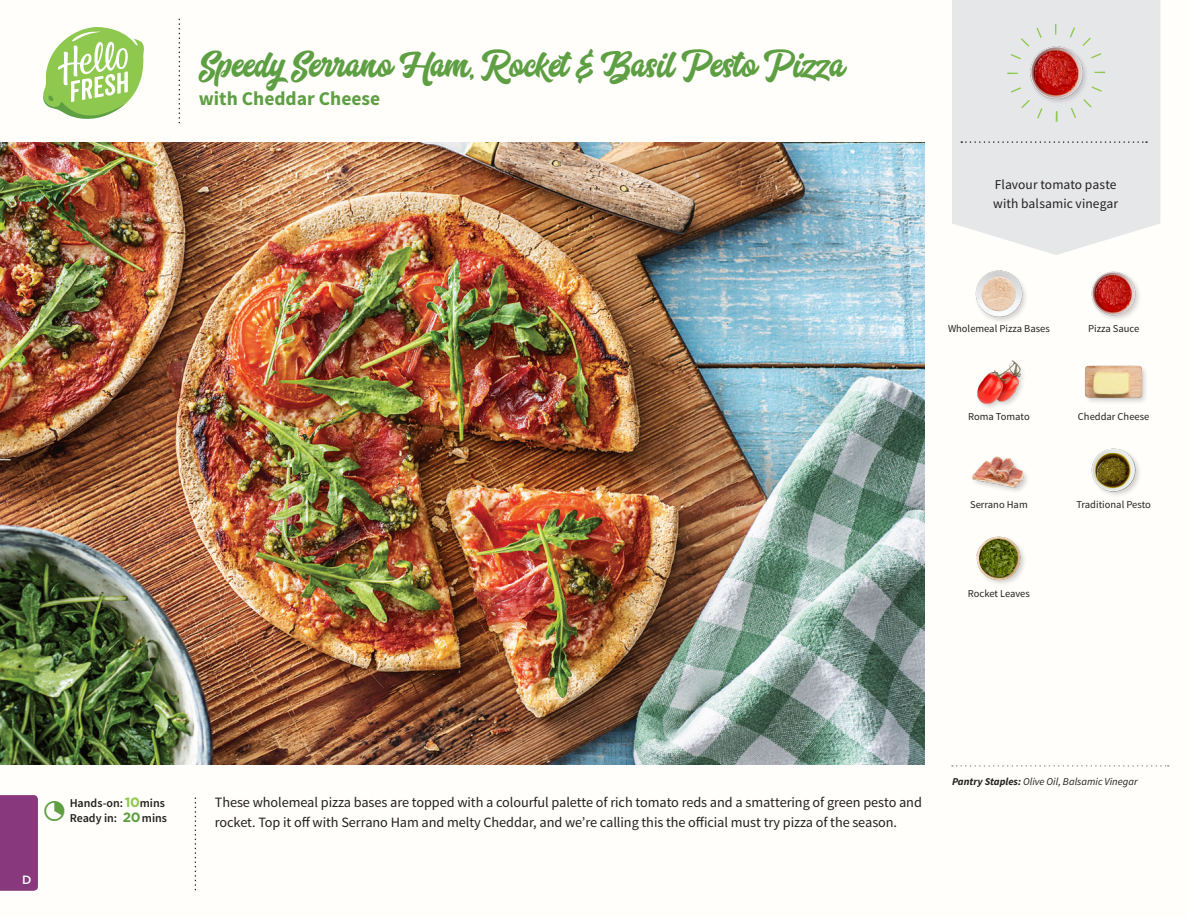
<style>
.page{position:relative;width:1188px;height:918px;background:#fffefa}
.page>*{position:absolute;margin:0;border:0;box-sizing:border-box;transform-origin:0 0}
.T09_EUROPE{font:36px "Aerokids";color:#5e9f43}
.T09_EUROPE-2{font:700 19.5px "Source Sans Pro";color:#5e9f43}
._05_Story{font:14.25px/19.5px "Source Sans Pro";letter-spacing:-.005em;color:#231f20}
._02_Hello{font:13.5px/18.9px "Source Sans Pro";letter-spacing:.005em;color:#231f20}
._04_Intro{font:600 12px "Source Sans Pro";color:#231f20}
.T16_ITALIAN{font:500 12px "Gotham";color:#fff}
._18_FRONT_ingredient{font:10.5px "Source Sans Pro";color:#231f20}
._18_1_Pantry_Item{font:italic 10.5px "Source Sans Pro";color:#231f20}
.s1{font-family:"Gotham";font-weight:700;font-size:13.5px;color:#8fc84e}
.s2{font-family:"Gotham";font-weight:700;font-size:13.5px;color:#5e9f43}
.s3{font-weight:700}
</style>
<div class="page">
<svg style="left:43px;top:27px;width:101px;height:92px"></svg>
<svg style="left:952px;top:0;width:208px;height:255px;background:#e7e8ea"></svg>
<svg style="left:961px;top:141px;width:186px;height:2px"></svg>
<img style="left:1021px;top:37px;width:70px;height:70px">
<div style="left:1007px;top:24px;width:98px;height:98px;border:11px dashed #8fc84e;border-radius:50%"></div>
<div style="left:0;top:795px;width:38px;height:96px;background:#88387d"></div>
<img style="left:1091px;top:448px;width:49px;height:47px">
<div style="left:1084px;top:364px;width:65px;height:41px;background:#231f20;opacity:.2"></div>
<img style="left:1085px;top:364px;width:57px;height:41px">
<img style="left:976px;top:536px;width:48px;height:48px">
<img style="left:971px;top:456px;width:56px;height:35px">
<img style="left:1091px;top:271px;width:48px;height:48px">
<img style="left:977px;top:360px;width:46px;height:48px">
<img style="left:975px;top:270px;width:51px;height:52px">
<img style="left:0;top:142px;width:925px;height:623px">
<svg style="left:952px;top:765px;width:217px;height:2px"></svg>
<p class="T09_EUROPE" style="left:199px;top:44px;width:648px">Speedy Serrano Ham, Rocket &amp; Basil Pesto Pizza</p>
<p class="T09_EUROPE-2" style="left:199px;top:86px;width:183px">with Cheddar Cheese</p>
<p class="_02_Hello" style="left:993px;top:175px;width:127px">Flavour tomato paste with balsamic vinegar</p>
<p class="_18_FRONT_ingredient" style="left:948px;top:322px;width:103px">Wholemeal Pizza Bases</p>
<p class="_18_FRONT_ingredient" style="left:1088px;top:322px;width:53px">Pizza Sauce</p>
<p class="_18_FRONT_ingredient" style="left:968px;top:410px;width:63px">Roma Tomato</p>
<p class="_18_FRONT_ingredient" style="left:1078px;top:410px;width:73px">Cheddar Cheese</p>
<p class="_18_FRONT_ingredient" style="left:970px;top:498px;width:59px">Serrano Ham</p>
<p class="_18_FRONT_ingredient" style="left:1076px;top:498px;width:76px">Traditional Pesto</p>
<p class="_18_FRONT_ingredient" style="left:968px;top:587px;width:64px">Rocket Leaves</p>
<p class="T16_ITALIAN" style="left:22px;top:872px;width:11px">D</p>
<p class="_04_Intro" style="left:70px;top:796px;width:97px">Hands-on: <span class="s1">10</span>mins</p>
<p class="_04_Intro" style="left:70px;top:811px;width:99px">Ready in: <span class="s2">20</span>mins</p>
<p class="_05_Story" style="left:215px;top:793px;width:709px">These wholemeal pizza bases are topped with a colourful palette of rich tomato reds and a smattering of green pesto and rocket. Top it off with Serrano Ham and melty Cheddar, and we’re calling this the official must try pizza of the season.</p>
<p class="_18_1_Pantry_Item" style="left:952px;top:775px;width:187px"><span class="s3">Pantry Staples:</span> Olive Oil, Balsamic Vinegar</p>
</div>
